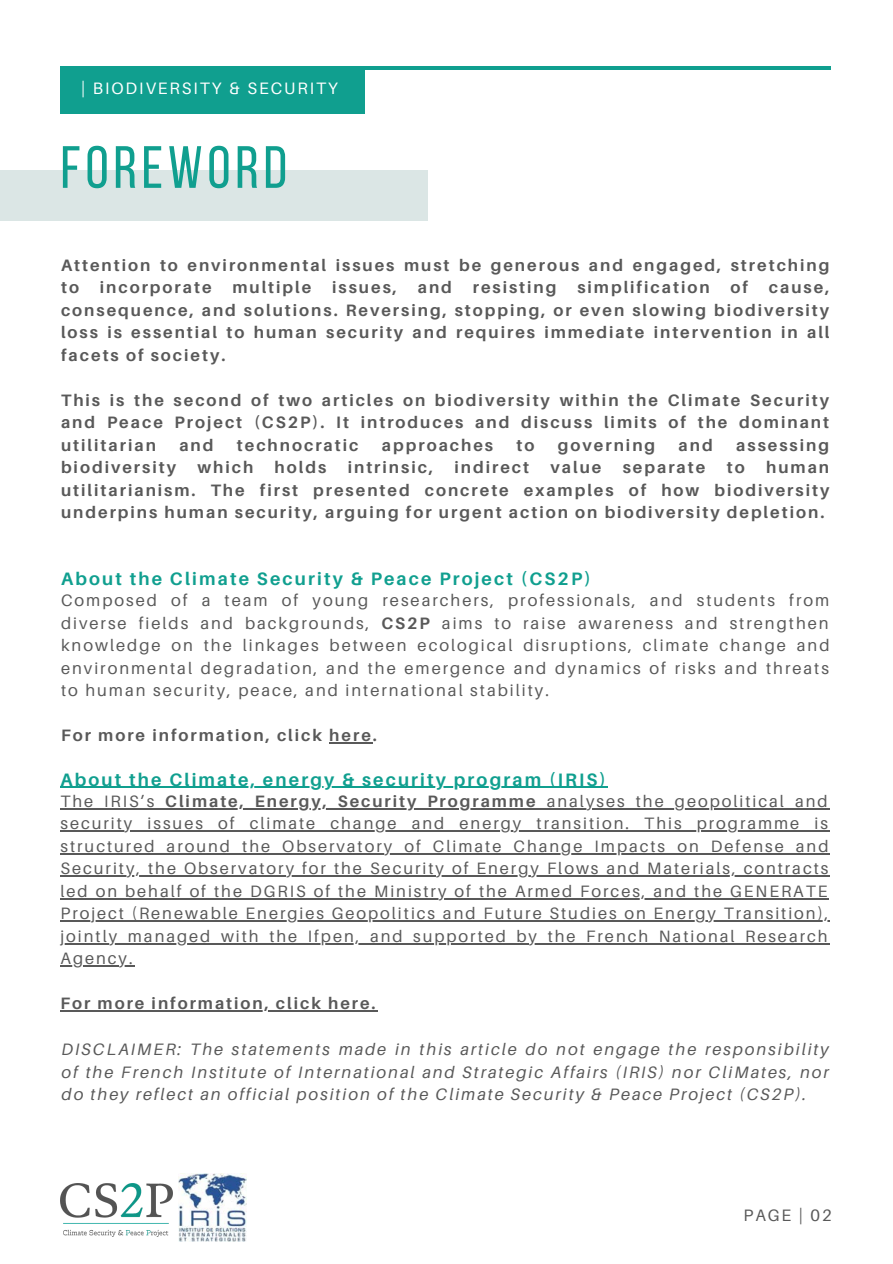
<style>
.page{position:relative;width:893px;height:1264px;background:#fff}
.page>*{position:absolute;margin:0;border:0;box-sizing:border-box;transform-origin:0 0}
.t1{font:59.55px "Bebas Neue";letter-spacing:.08em;color:#109f8f}
.t2{font:700 18px "Aileron";letter-spacing:.12em;color:#109f8f}
.t3{font:16.5px/22.5px "Aileron";letter-spacing:.12em;color:#595959;text-align:justify}
.t4{font:700 16.5px/22.5px "Aileron";letter-spacing:.12em;color:#595959;text-align:justify}
.t5{font:italic 16.5px/22.5px "Aileron";letter-spacing:.12em;color:#595959;text-align:justify}
.t6{font:16.5px "Aileron";letter-spacing:.12em;color:#fff}
.s1{font-weight:700}
</style>
<div class="page">
<hr style="left:60px;top:66px;width:770px;height:4px;background:#109f8f">
<div style="left:60px;top:66px;width:305px;height:47px;background:#109f8f"></div>
<hr style="left:60px;top:786px;width:215px;height:1px;background:#109f8f">
<hr style="left:275px;top:786px;width:333px;height:1px;background:#109f8f">
<hr style="left:60px;top:808px;width:105px;height:1px;background:#595959">
<hr style="left:165px;top:808px;width:372px;height:1px;background:#595959">
<hr style="left:537px;top:808px;width:292px;height:1px;background:#595959">
<hr style="left:60px;top:830px;width:769px;height:1px;background:#595959">
<hr style="left:60px;top:853px;width:770px;height:1px;background:#595959">
<hr style="left:60px;top:875px;width:770px;height:1px;background:#595959">
<hr style="left:60px;top:898px;width:769px;height:1px;background:#595959">
<hr style="left:60px;top:920px;width:770px;height:1px;background:#595959">
<hr style="left:60px;top:942px;width:769px;height:2px;background:#595959">
<hr style="left:60px;top:965px;width:75px;height:1px;background:#595959">
<hr style="left:60px;top:1010px;width:317px;height:1px;background:#595959">
<div style="left:0;top:170px;width:428px;height:50px;background:#dbe6e5"></div>
<hr style="left:329px;top:742px;width:44px;height:1px;background:#595959">
<img style="left:60px;top:1183px;width:113px;height:52px">
<img style="left:178px;top:1173px;width:68px;height:68px">
<p class="t6" style="left:81px;top:78px;width:258px">| BIODIVERSITY &amp; SECURITY</p>
<h1 class="t1" style="left:60px;top:143px;width:228px">FOREWORD</h1>
<p class="t4" style="left:61px;top:253px;width:769px">Attention to environmental issues must be generous and engaged, stretching to</p>
<p class="t4" style="left:100px;top:276px;width:113px">incorporate</p>
<p class="t4" style="left:232px;top:276px;width:80px">multiple</p>
<p class="t4" style="left:332px;top:276px;width:66px">issues,</p>
<p class="t4" style="left:418px;top:276px;width:36px">and</p>
<p class="t4" style="left:472px;top:276px;width:85px">resisting</p>
<p class="t4" style="left:577px;top:276px;width:134px">simplification</p>
<p class="t4" style="left:730px;top:276px;width:19px">of</p>
<p class="t4" style="left:61px;top:276px;width:770px;text-indent:707px">cause, consequence, and solutions. Reversing, stopping, or even slowing biodiversity loss is essential to human security and requires immediate intervention in all facets of society.</p>
<p class="t4" style="left:61px;top:388px;width:769px">This is the second of two articles on biodiversity within the Climate Security and Peace Project (CS2P). It introduces and discuss limits of the dominant utilitarian</p>
<p class="t4" style="left:179px;top:433px;width:36px">and</p>
<p class="t4" style="left:237px;top:433px;width:123px">technocratic</p>
<p class="t4" style="left:382px;top:433px;width:113px">approaches</p>
<p class="t4" style="left:516px;top:433px;width:19px">to</p>
<p class="t4" style="left:558px;top:433px;width:99px">governing</p>
<p class="t4" style="left:678px;top:433px;width:36px">and</p>
<p class="t4" style="left:736px;top:433px;width:94px">assessing</p>
<p class="t4" style="left:61px;top:456px;width:769px;text-indent:705px">human utilitarianism. The first presented concrete examples of how biodiversity underpins human security, arguing for urgent action on biodiversity depletion.</p>
<p class="t4" style="left:61px;top:456px;width:116px">biodiversity</p>
<p class="t4" style="left:197px;top:456px;width:57px">which</p>
<p class="t4" style="left:274px;top:456px;width:53px">holds</p>
<p class="t4" style="left:348px;top:456px;width:87px">intrinsic,</p>
<p class="t4" style="left:454px;top:456px;width:76px">indirect</p>
<p class="t4" style="left:550px;top:456px;width:52px">value</p>
<p class="t4" style="left:622px;top:456px;width:84px">separate</p>
<p class="t4" style="left:726px;top:456px;width:19px">to</p>
<p class="t2" style="left:61px;top:567px;width:531px">About the Climate Security &amp; Peace Project (CS2P)</p>
<p class="t3" style="left:61px;top:589px;width:769px">Composed of a team of young researchers, professionals, and students from diverse fields and backgrounds, <span class="s1">CS2P</span> aims to raise awareness and strengthen knowledge on the linkages between ecological disruptions, climate change and environmental degradation, and the emergence and dynamics of risks and threats to human security, peace, and international stability.</p>
<p class="t4" style="left:61px;top:724px;width:317px">For more information, click here.</p>
<p class="t2" style="left:60px;top:768px;width:547px">About the Climate, energy &amp; security program (IRIS)</p>
<p class="t3" style="left:60px;top:789px;width:769px">The IRIS’s <span class="s1">Climate, Energy, Security Programme</span> analyses the geopolitical and security issues of climate change and energy transition. This programme is structured around the Observatory of Climate Change Impacts on Defense and Security, the Observatory for the Security of Energy Flows and Materials, contracts led on behalf of the DGRIS of the Ministry of the Armed Forces, and the GENERATE Project (Renewable Energies Geopolitics and Future Studies on Energy Transition), jointly managed with the Ifpen, and supported by the French National Research Agency.</p>
<p class="t4" style="left:60px;top:991px;width:316px">For more information, click here.</p>
<p class="t5" style="left:62px;top:1037px;width:768px">DISCLAIMER: The statements made in this article do not engage the responsibility of the French Institute of International and Strategic Affairs (IRIS) nor CliMates, nor do they reflect an official position of the Climate Security &amp; Peace Project (CS2P).</p>
<p class="t3" style="left:743px;top:1203px;width:90px">PAGE | 02</p>
</div>
